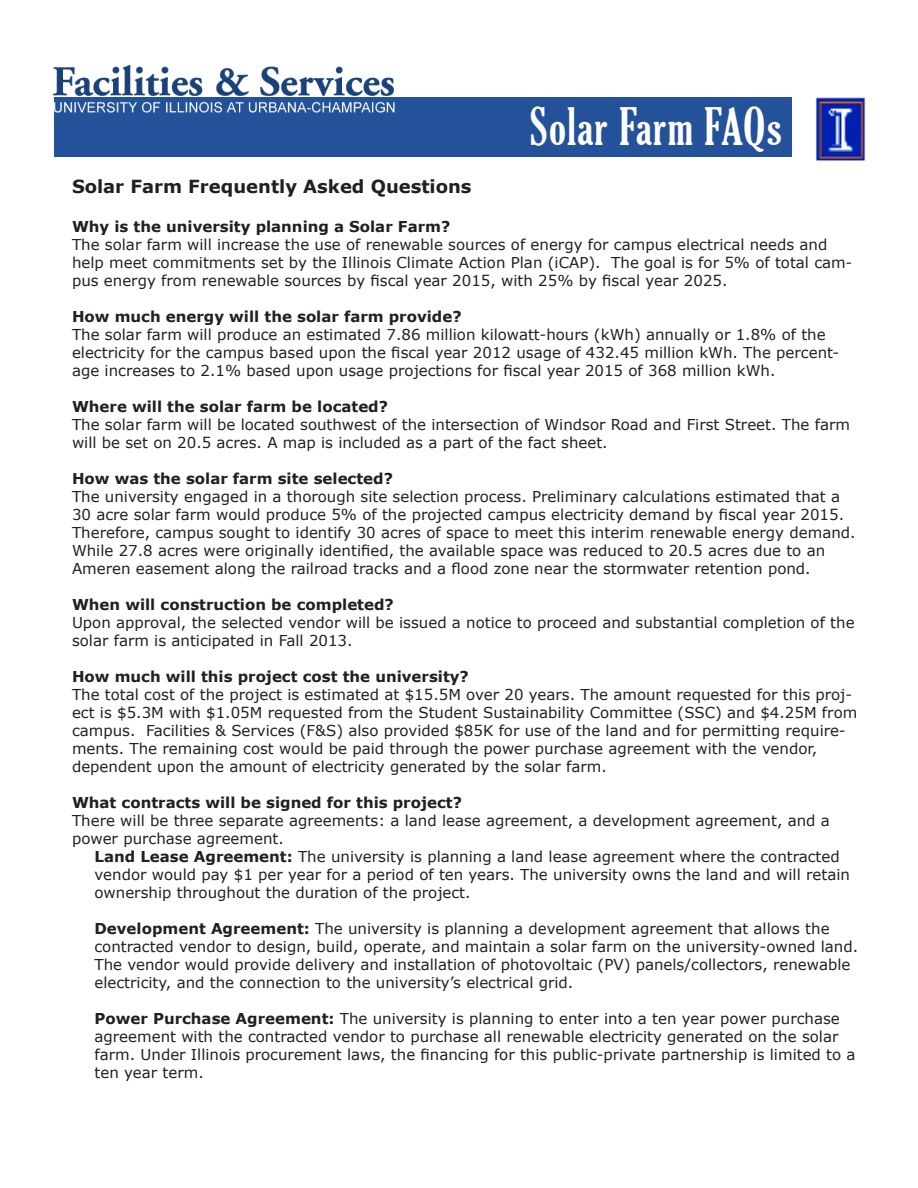
<style>
.page{position:relative;width:918px;height:1188px;background:#fff}
.page>*{position:absolute;margin:0;border:0;box-sizing:border-box;transform-origin:0 0}
.t1{font:extra-condensed 49.5px "Gloucester";letter-spacing:.03em;color:#fff}
.t2{font:700 18px "Verdana";color:#231f20}
.t3{font:15px/18px "Verdana";color:#231f20}
.t4{font:700 15px "Verdana";color:#231f20}
.s1{font-weight:700}
</style>
<div class="page">
<div style="left:54px;top:97px;width:738px;height:60px;background:#24529a"></div>
<img style="left:54px;top:65px;width:340px;height:48px">
<img style="left:816px;top:97px;width:49px;height:64px">
<p class="t1" style="left:530px;top:99px;width:253px">Solar Farm FAQs</p>
<p class="t2" style="left:72px;top:175px;width:401px">Solar Farm Frequently Asked Questions</p>
<p class="t4" style="left:72px;top:217px;width:380px">Why is the university planning a Solar Farm?</p>
<p class="t3" style="left:72px;top:235px;width:782px">The solar farm will increase the use of renewable sources of energy for campus electrical needs and help meet commitments set by the Illinois Climate Action Plan (iCAP). The goal is for 5% of total cam&shy;pus energy from renewable sources by fiscal year 2015, with 25% by fiscal year 2025.</p>
<p class="t4" style="left:72px;top:307px;width:391px">How much energy will the solar farm provide?</p>
<p class="t3" style="left:72px;top:325px;width:769px">The solar farm will produce an estimated 7.86 million kilowatt-hours (kWh) annually or 1.8% of the electricity for the campus based upon the fiscal year 2012 usage of 432.45 million kWh. The percent&shy;age increases to 2.1% based upon usage projections for fiscal year 2015 of 368 million kWh.</p>
<p class="t4" style="left:72px;top:397px;width:318px">Where will the solar farm be located?</p>
<p class="t3" style="left:72px;top:415px;width:780px">The solar farm will be located southwest of the intersection of Windsor Road and First Street. The farm will be set on 20.5 acres. A map is included as a part of the fact sheet.</p>
<p class="t4" style="left:72px;top:469px;width:323px">How was the solar farm site selected?</p>
<p class="t3" style="left:72px;top:487px;width:785px">The university engaged in a thorough site selection process. Preliminary calculations estimated that a 30 acre solar farm would produce 5% of the projected campus electricity demand by fiscal year 2015.<br>Therefore, campus sought to identify 30 acres of space to meet this interim renewable energy demand.<br>While 27.8 acres were originally identified, the available space was reduced to 20.5 acres due to an Ameren easement along the railroad tracks and a flood zone near the stormwater retention pond.</p>
<p class="t4" style="left:72px;top:595px;width:323px">When will construction be completed?</p>
<p class="t3" style="left:72px;top:613px;width:784px">Upon approval, the selected vendor will be issued a notice to proceed and substantial completion of the solar farm is anticipated in Fall 2013.</p>
<p class="t4" style="left:72px;top:667px;width:398px">How much will this project cost the university?</p>
<p class="t3" style="left:72px;top:685px;width:787px">The total cost of the project is estimated at $15.5M over 20 years. The amount requested for this proj&shy;ect is $5.3M with $1.05M requested from the Student Sustainability Committee (SSC) and $4.25M from campus. Facilities &amp; Services (F&amp;S) also provided $85K for use of the land and for permitting require&shy;ments. The remaining cost would be paid through the power purchase agreement with the vendor, dependent upon the amount of electricity generated by the solar farm.</p>
<p class="t4" style="left:72px;top:793px;width:391px">What contracts will be signed for this project?</p>
<p class="t3" style="left:72px;top:811px;width:759px">There will be three separate agreements: a land lease agreement, a development agreement, and a power purchase agreement.</p>
<p class="t3" style="left:94px;top:847px;width:757px"><span class="s1">Land Lease Agreement:</span> The university is planning a land lease agreement where the contracted vendor would pay $1 per year for a period of ten years. The university owns the land and will retain ownership throughout the duration of the project.</p>
<p class="t3" style="left:94px;top:919px;width:765px"><span class="s1">Development Agreement:</span> The university is planning a development agreement that allows the contracted vendor to design, build, operate, and maintain a solar farm on the university-owned land.<br>The vendor would provide delivery and installation of photovoltaic (PV) panels/collectors, renewable electricity, and the connection to the university’s electrical grid.</p>
<p class="t3" style="left:94px;top:1009px;width:763px"><span class="s1">Power Purchase Agreement:</span> The university is planning to enter into a ten year power purchase agreement with the contracted vendor to purchase all renewable electricity generated on the solar farm. Under Illinois procurement laws, the financing for this public-private partnership is limited to a ten year term.</p>
</div>
